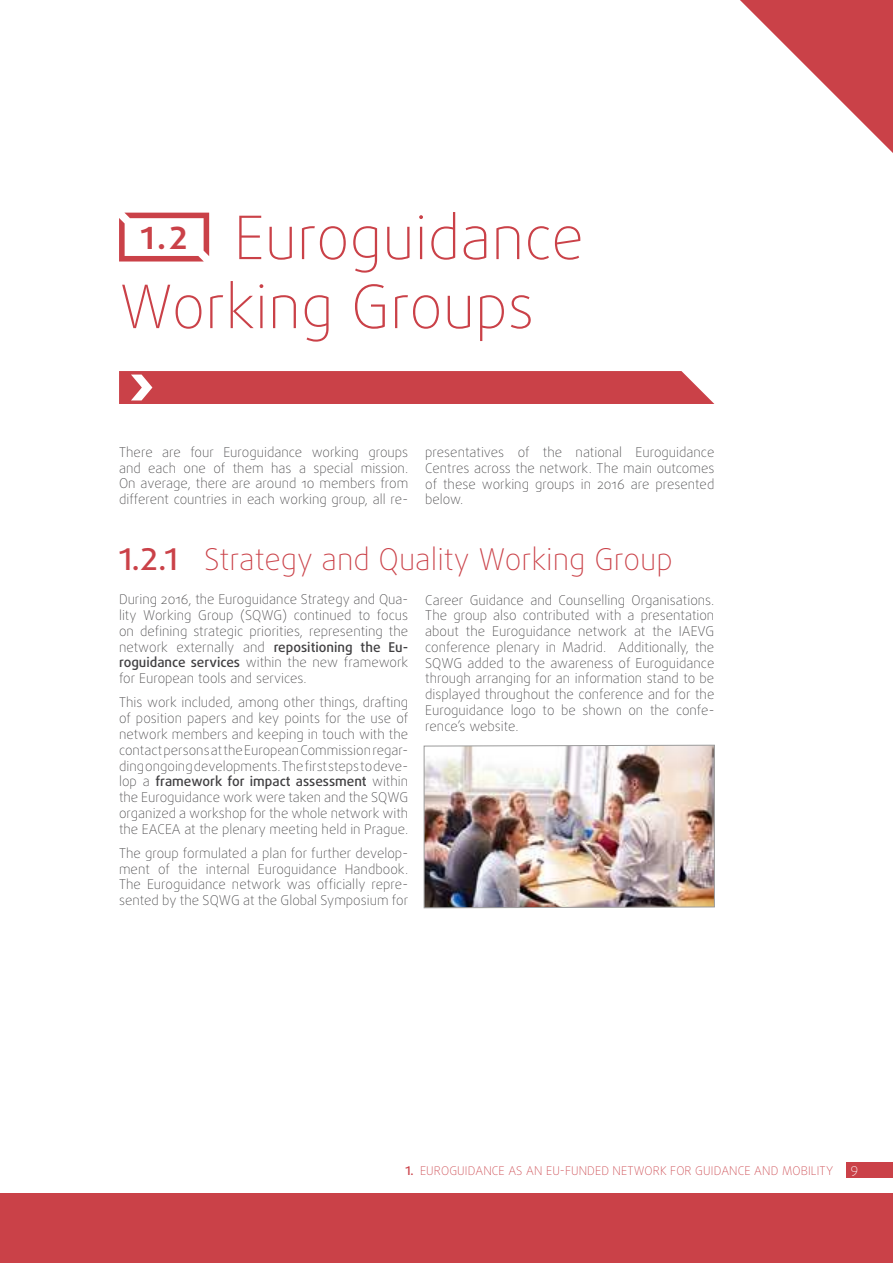
<style>
.page{position:relative;width:893px;height:1263px;background:#fff}
.page>*{position:absolute;margin:0;border:0;box-sizing:border-box;transform-origin:0 0}
.t1{font:100 60px/69px "Daxline Pro";color:#ca4148}
.t2{font:700 30.6px "Daxline Pro";color:#ca4148}
.t3{font:100 30px "Daxline Pro";color:#ca4148}
.t4{font:100 13.5px/15.8px "Daxline Pro";color:#414042;text-align:justify}
.t5{font:100 13.5px "Daxline Pro";color:#fff}
.t6{font:100 12px "Daxline Pro";letter-spacing:.01em;color:#ca4148}
.s1{font-weight:500}
</style>
<div class="page">
<img style="left:423px;top:744px;width:292px;height:165px">
<div style="left:119px;top:371px;width:595px;height:33px;background:#ca4148"></div>
<div style="left:0;top:1193px;width:893px;height:70px;background:#ca4148"></div>
<svg style="left:740px;top:0;width:153px;height:153px"></svg>
<div style="left:846px;top:1163px;width:47px;height:15px;background:#ca4148"></div>
<svg style="left:119px;top:213px;width:90px;height:48px"></svg>
<h1 class="t1" style="left:119px;top:204px;width:466px;text-indent:115px">Euroguidance<br>Working Groups</h1>
<h2 class="t2" style="left:141px;top:218px;width:48px">1.2</h2>
<p class="t4" style="left:119px;top:444px;width:291px">There are four Euroguidance working groups and each one of them has a special mission.<br>On average, there are around 10 members from different countries in each working group, all re-</p>
<p class="t4" style="left:425px;top:444px;width:291px">presentatives of the national Euroguidance Centres across the network. The main outcomes of these working groups in 2016 are presented below.</p>
<h3 class="t3" style="left:119px;top:539px;width:555px"><span class="s1">1.2.1</span> Strategy and Quality Working Group</h3>
<p class="t4" style="left:119px;top:592px;width:291px">During 2016, the Euroguidance Strategy and Qua&shy;lity Working Group (SQWG) continued to focus on defining strategic priorities, representing the network externally and <span class="s1">repositioning the Eu&shy;roguidance services</span> within the new framework for European tools and services.</p>
<p class="t4" style="left:119px;top:695px;width:291px">This work included, among other things, drafting of position papers and key points for the use of network members and keeping in touch with the contact persons at the European Commission regar&shy;ding ongoing developments. The first steps to deve&shy;lop a <span class="s1">framework for impact assessment</span> within the Euroguidance work were taken and the SQWG organized a workshop for the whole network with the EACEA at the plenary meeting held in Prague.</p>
<p class="t4" style="left:119px;top:845px;width:291px">The group formulated a plan for further develop&shy;ment of the internal Euroguidance Handbook.<br>The Euroguidance network was officially repre&shy;sented by the SQWG at the Global Symposium for</p>
<p class="t4" style="left:425px;top:592px;width:291px">Career Guidance and Counselling Organisations.<br>The group also contributed with a presentation about the Euroguidance network at the IAEVG conference plenary in Madrid. Additionally, the SQWG added to the awareness of Euroguidance through arranging for an information stand to be displayed throughout the conference and for the Euroguidance logo to be shown on the confe&shy;rence’s website.</p>
<p class="t6" style="left:405px;top:1162px;width:429px"><span class="s1">1.</span> EUROGUIDANCE AS AN EU-FUNDED NETWORK FOR GUIDANCE AND MOBILITY</p>
<p class="t5" style="left:850px;top:1162px;width:9px">9</p>
</div>
